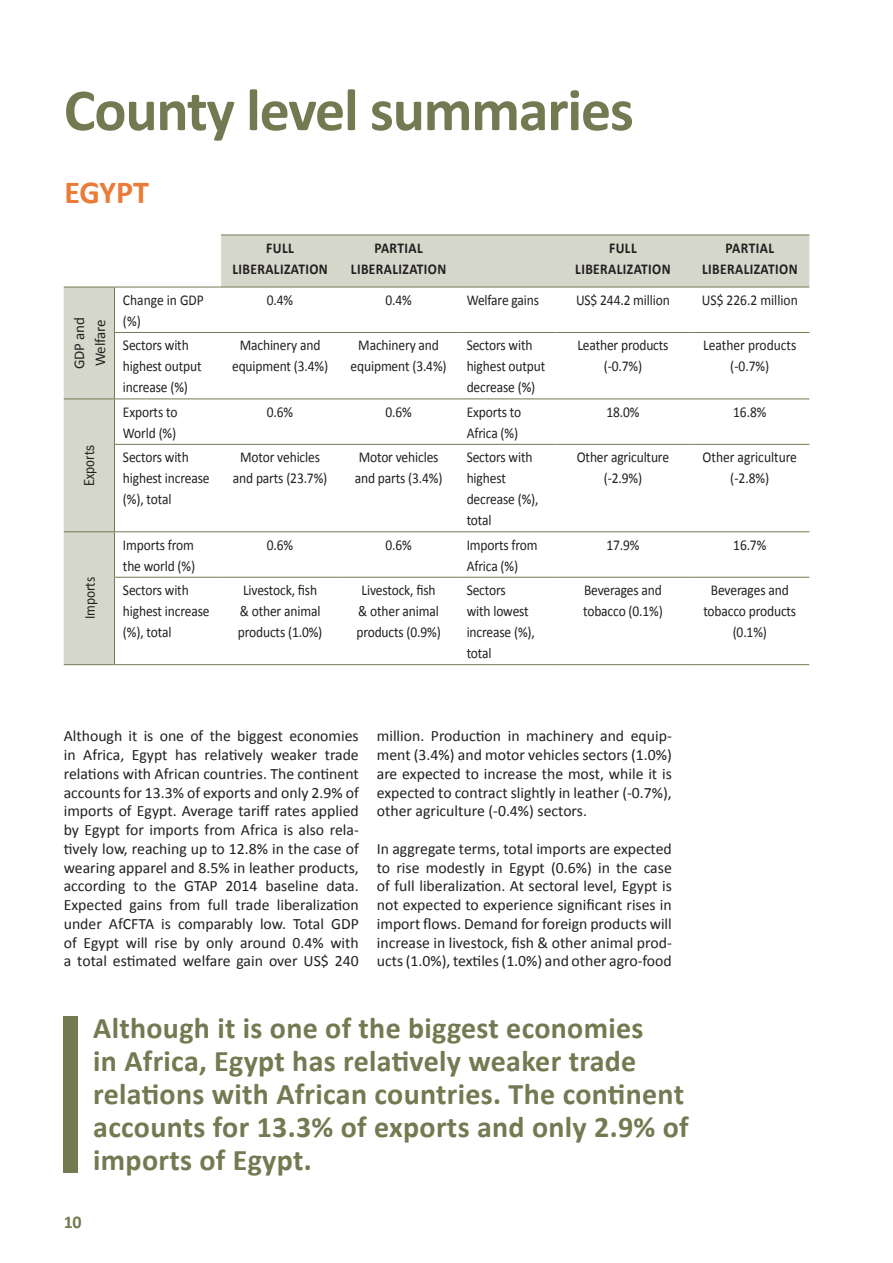
<style>
.page{position:relative;width:893px;height:1263px;background:#fff}
.page>*{position:absolute;margin:0;border:0;box-sizing:border-box;transform-origin:0 0}
.Heading{font:700 60px "Calibri";letter-spacing:-.02em;color:#737a51}
.Chapter{font:700 32.1px "Calibri";letter-spacing:-.01em;color:#ea7b39}
.Pull_Quote-1{font:700 30px/33px "Calibri";letter-spacing:.01em;color:#737a51}
.t1{font:700 18px "Calibri";color:#737a51}
.Bodytext{font:15.75px/18.8px "Calibri";color:#231f20;text-align:justify}
.Graph_Numbers_2{font:15px/21px "Calibri";letter-spacing:-.01em;color:#231f20;scale:.9 1}
.Graph_Numbers_2-2{font:700 15px/21px "Calibri";letter-spacing:.03em;color:#231f20;text-align:center;scale:.9 1}
.Graph_Numbers_2-3{font:15px/21px "Calibri";letter-spacing:-.01em;color:#231f20}
.Graph_Numbers_2-4{font:15px "Franklin Gothic URW Con Boo";color:#231f20}
</style>
<div class="page">
<svg style="left:64px;top:236px;width:745px;height:428px"></svg>
<hr style="left:221px;top:235px;width:118px;height:1px;background:#737a51">
<hr style="left:339px;top:235px;width:119px;height:1px;background:#737a51">
<hr style="left:458px;top:235px;width:98px;height:1px;background:#737a51">
<hr style="left:556px;top:235px;width:134px;height:1px;background:#737a51">
<hr style="left:690px;top:235px;width:119px;height:1px;background:#737a51">
<hr style="left:114px;top:287px;width:107px;height:1px;background:#737a51">
<hr style="left:221px;top:287px;width:118px;height:1px;background:#737a51">
<hr style="left:339px;top:287px;width:119px;height:1px;background:#737a51">
<hr style="left:458px;top:287px;width:98px;height:1px;background:#737a51">
<hr style="left:556px;top:287px;width:134px;height:1px;background:#737a51">
<hr style="left:690px;top:287px;width:119px;height:1px;background:#737a51">
<hr style="left:114px;top:332px;width:107px;height:1px;background:#737a51">
<hr style="left:221px;top:332px;width:118px;height:1px;background:#737a51">
<hr style="left:339px;top:332px;width:119px;height:1px;background:#737a51">
<hr style="left:458px;top:332px;width:98px;height:1px;background:#737a51">
<hr style="left:556px;top:332px;width:134px;height:1px;background:#737a51">
<hr style="left:690px;top:332px;width:119px;height:1px;background:#737a51">
<hr style="left:64px;top:398px;width:50px;height:1px;background:#737a51">
<hr style="left:114px;top:398px;width:107px;height:1px;background:#737a51">
<hr style="left:221px;top:398px;width:118px;height:1px;background:#737a51">
<hr style="left:339px;top:398px;width:119px;height:1px;background:#737a51">
<hr style="left:458px;top:398px;width:98px;height:1px;background:#737a51">
<hr style="left:556px;top:398px;width:134px;height:1px;background:#737a51">
<hr style="left:690px;top:398px;width:119px;height:1px;background:#737a51">
<hr style="left:114px;top:444px;width:107px;height:1px;background:#737a51">
<hr style="left:221px;top:444px;width:118px;height:1px;background:#737a51">
<hr style="left:339px;top:444px;width:119px;height:1px;background:#737a51">
<hr style="left:458px;top:444px;width:98px;height:1px;background:#737a51">
<hr style="left:556px;top:444px;width:134px;height:1px;background:#737a51">
<hr style="left:690px;top:444px;width:119px;height:1px;background:#737a51">
<hr style="left:64px;top:531px;width:50px;height:1px;background:#737a51">
<hr style="left:114px;top:531px;width:107px;height:1px;background:#737a51">
<hr style="left:221px;top:531px;width:118px;height:1px;background:#737a51">
<hr style="left:339px;top:531px;width:119px;height:1px;background:#737a51">
<hr style="left:458px;top:531px;width:98px;height:1px;background:#737a51">
<hr style="left:556px;top:531px;width:134px;height:1px;background:#737a51">
<hr style="left:690px;top:531px;width:119px;height:1px;background:#737a51">
<hr style="left:114px;top:577px;width:107px;height:1px;background:#737a51">
<hr style="left:221px;top:577px;width:118px;height:1px;background:#737a51">
<hr style="left:339px;top:577px;width:119px;height:1px;background:#737a51">
<hr style="left:458px;top:577px;width:98px;height:1px;background:#737a51">
<hr style="left:556px;top:577px;width:134px;height:1px;background:#737a51">
<hr style="left:690px;top:577px;width:119px;height:1px;background:#737a51">
<hr style="left:64px;top:664px;width:50px;height:1px;background:#737a51">
<hr style="left:114px;top:664px;width:107px;height:1px;background:#737a51">
<hr style="left:221px;top:664px;width:118px;height:1px;background:#737a51">
<hr style="left:339px;top:664px;width:119px;height:1px;background:#737a51">
<hr style="left:458px;top:664px;width:98px;height:1px;background:#737a51">
<hr style="left:556px;top:664px;width:134px;height:1px;background:#737a51">
<hr style="left:690px;top:664px;width:119px;height:1px;background:#737a51">
<hr style="left:64px;top:287px;width:50px;height:1px;background:#737a51">
<hr style="left:114px;top:287px;width:1px;height:45px;background:#737a51">
<hr style="left:114px;top:333px;width:1px;height:65px;background:#737a51">
<hr style="left:114px;top:399px;width:1px;height:45px;background:#737a51">
<hr style="left:114px;top:445px;width:1px;height:86px;background:#737a51">
<hr style="left:114px;top:532px;width:1px;height:45px;background:#737a51">
<hr style="left:114px;top:578px;width:1px;height:86px;background:#737a51">
<div style="left:64px;top:1016px;width:14px;height:157px;background:#737a51"></div>
<p class="Heading" style="left:64px;top:72px;width:572px">County level summaries</p>
<p class="Chapter" style="left:64px;top:172px;width:86px">EGYPT</p>
<p class="Graph_Numbers_2-2" style="left:232px;top:237px;width:108px">FULL<br>LIBERALIZATION</p>
<p class="Graph_Numbers_2-2" style="left:351px;top:237px;width:108px">PARTIAL<br>LIBERALIZATION</p>
<p class="Graph_Numbers_2-2" style="left:575px;top:237px;width:108px">FULL<br>LIBERALIZATION</p>
<p class="Graph_Numbers_2-2" style="left:702px;top:237px;width:108px">PARTIAL<br>LIBERALIZATION</p>
<p class="Graph_Numbers_2-3" style="left:69px;top:369px;width:53px;rotate:-90deg">GDP and<br>Welfare</p>
<p class="Graph_Numbers_2-4" style="left:80px;top:486px;width:42px;rotate:-90deg">Exports</p>
<p class="Graph_Numbers_2" style="left:79px;top:619px;width:48px;rotate:-90deg">Imports</p>
<p class="Graph_Numbers_2" style="left:123px;top:289px;width:91px">Change in GDP (%)</p>
<p class="Graph_Numbers_2" style="left:267px;top:289px;width:31px">0.4%</p>
<p class="Graph_Numbers_2" style="left:385px;top:289px;width:31px">0.4%</p>
<p class="Graph_Numbers_2" style="left:467px;top:289px;width:82px">Welfare gains</p>
<p class="Graph_Numbers_2" style="left:576px;top:289px;width:106px">US$ 244.2 million</p>
<p class="Graph_Numbers_2" style="left:702px;top:289px;width:108px">US$ 226.2 million</p>
<p class="Graph_Numbers_2" style="left:123px;top:335px;width:89px">Sectors with highest output increase (%)</p>
<p class="Graph_Numbers_2" style="left:232px;top:335px;width:108px;text-align:center">Machinery and equipment (3.4%)</p>
<p class="Graph_Numbers_2" style="left:351px;top:335px;width:108px;text-align:center">Machinery and equipment (3.4%)</p>
<p class="Graph_Numbers_2" style="left:467px;top:335px;width:89px">Sectors with highest output decrease (%)</p>
<p class="Graph_Numbers_2" style="left:577px;top:335px;width:103px;text-align:center">Leather products (-0.7%)</p>
<p class="Graph_Numbers_2" style="left:703px;top:335px;width:105px;text-align:center">Leather products (-0.7%)</p>
<p class="Graph_Numbers_2" style="left:123px;top:401px;width:62px">Exports to<br>World (%)</p>
<p class="Graph_Numbers_2" style="left:267px;top:401px;width:31px">0.6%</p>
<p class="Graph_Numbers_2" style="left:385px;top:401px;width:31px">0.6%</p>
<p class="Graph_Numbers_2" style="left:467px;top:401px;width:62px">Exports to<br>Africa (%)</p>
<p class="Graph_Numbers_2" style="left:606px;top:401px;width:38px">18.0%</p>
<p class="Graph_Numbers_2" style="left:733px;top:401px;width:39px">16.8%</p>
<p class="Graph_Numbers_2" style="left:123px;top:447px;width:98px">Sectors with highest increase (%), total</p>
<p class="Graph_Numbers_2" style="left:233px;top:447px;width:106px;text-align:center">Motor vehicles and parts (23.7%)</p>
<p class="Graph_Numbers_2" style="left:355px;top:447px;width:99px">Motor vehicles and parts (3.4%)</p>
<p class="Graph_Numbers_2" style="left:467px;top:447px;width:81px">Sectors with highest decrease (%), total</p>
<p class="Graph_Numbers_2" style="left:577px;top:447px;width:104px;text-align:center">Other agriculture (-2.9%)</p>
<p class="Graph_Numbers_2" style="left:703px;top:447px;width:106px;text-align:center">Other agriculture (-2.8%)</p>
<p class="Graph_Numbers_2" style="left:123px;top:534px;width:82px">Imports from the world (%)</p>
<p class="Graph_Numbers_2" style="left:267px;top:534px;width:31px">0.6%</p>
<p class="Graph_Numbers_2" style="left:385px;top:534px;width:31px">0.6%</p>
<p class="Graph_Numbers_2" style="left:467px;top:534px;width:80px">Imports from<br>Africa (%)</p>
<p class="Graph_Numbers_2" style="left:606px;top:534px;width:38px">17.9%</p>
<p class="Graph_Numbers_2" style="left:733px;top:534px;width:38px">16.7%</p>
<p class="Graph_Numbers_2" style="left:123px;top:580px;width:98px">Sectors with highest increase (%), total</p>
<p class="Graph_Numbers_2" style="left:238px;top:580px;width:95px;text-align:center">Livestock, fish &amp; other animal products (1.0%)</p>
<p class="Graph_Numbers_2" style="left:356px;top:580px;width:95px;text-align:center">Livestock, fish &amp; other animal products (0.9%)</p>
<p class="Graph_Numbers_2" style="left:467px;top:580px;width:77px">Sectors<br>with lowest increase (%), total</p>
<p class="Graph_Numbers_2" style="left:583px;top:580px;width:90px">Beverages and tobacco (0.1%)</p>
<p class="Graph_Numbers_2" style="left:703px;top:580px;width:105px;text-align:center">Beverages and tobacco products (0.1%)</p>
<p class="Bodytext" style="left:64px;top:727px;width:297px">Although it is one of the biggest economies in Africa, Egypt has relatively weaker trade relations with African countries. The continent accounts for 13.3% of exports and only 2.9% of imports of Egypt. Average tariff rates applied by Egypt for imports from Africa is also rela&shy;tively low, reaching up to 12.8% in the case of wearing apparel and 8.5% in leather products, according to the GTAP 2014 baseline data.<br>Expected gains from full trade liberalization under AfCFTA is comparably low. Total GDP of Egypt will rise by only around 0.4% with a total estimated welfare gain over US$ 240</p>
<p class="Bodytext" style="left:377px;top:727px;width:297px">million. Production in machinery and equip&shy;ment (3.4%) and motor vehicles sectors (1.0%) are expected to increase the most, while it is expected to contract slightly in leather (-0.7%), other agriculture (-0.4%) sectors.</p>
<p class="Bodytext" style="left:377px;top:839px;width:297px">In aggregate terms, total imports are expected to rise modestly in Egypt (0.6%) in the case of full liberalization. At sectoral level, Egypt is not expected to experience significant rises in import flows. Demand for foreign products will increase in livestock, fish &amp; other animal prod&shy;ucts (1.0%), textiles (1.0%) and other agro-food</p>
<p class="Pull_Quote-1" style="left:93px;top:1012px;width:597px">Although it is one of the biggest economies<br>in Africa, Egypt has relatively weaker trade relations with African countries. The continent accounts for 13.3% of exports and only 2.9% of imports of Egypt.</p>
<p class="t1" style="left:64px;top:1210px;width:19px">10</p>
</div>
